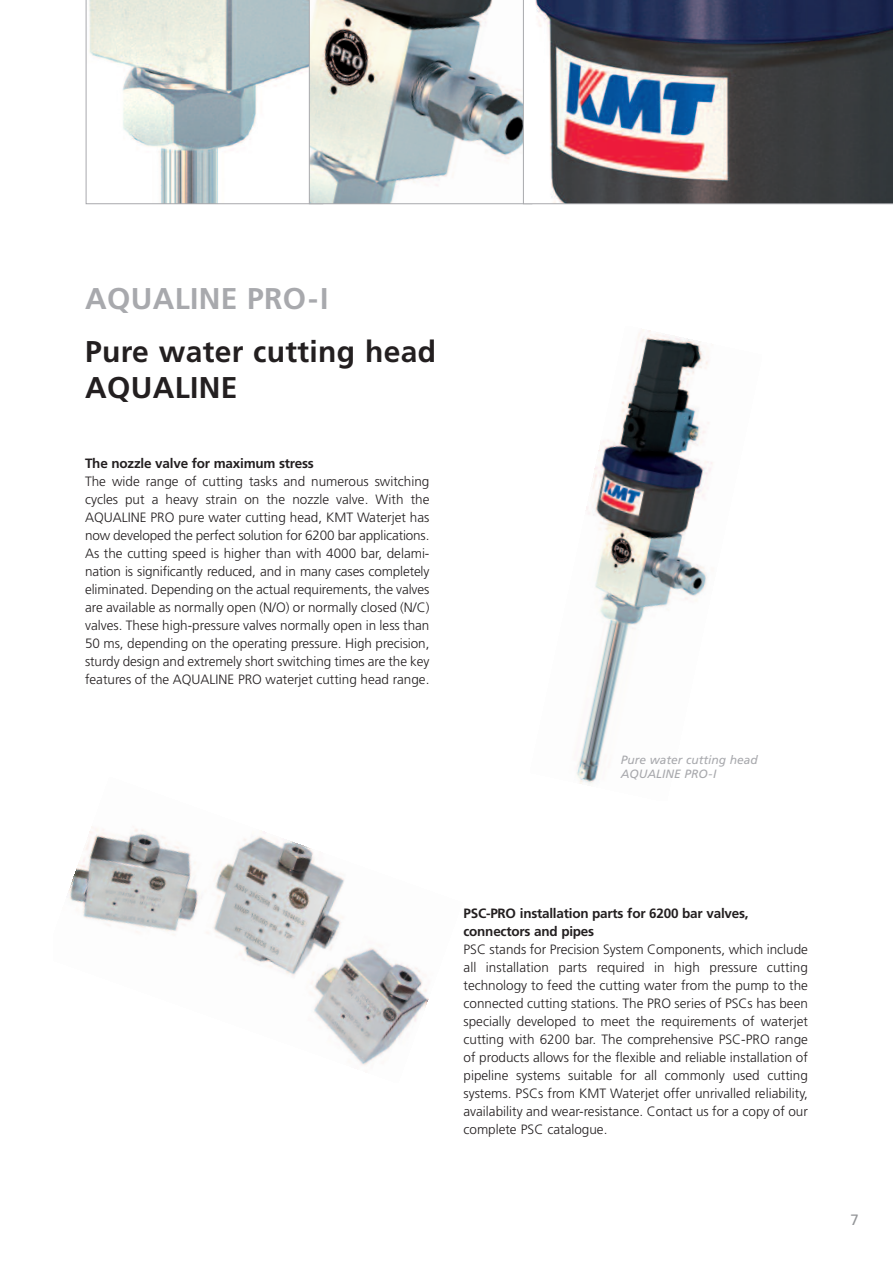
<style>
.page{position:relative;width:893px;height:1263px;background:#fff}
.page>*{position:absolute;margin:0;border:0;box-sizing:border-box;transform-origin:0 0}
.t1{font:700 30px/36px "Frutiger";letter-spacing:.01em;color:#231f20}
.t2{font:700 30px "Frutiger";letter-spacing:.01em;color:#a8a9ad}
.t3{font:15px "Frutiger";color:#939598}
.t4{font:300 13.5px/18px "Frutiger";color:#231f20;text-align:justify}
.t5{font:700 13.5px/18px "Frutiger";letter-spacing:-.015em;color:#231f20}
.t6{font:italic 12px/14.4px "Frutiger";color:#a8a9ad}
</style>
<div class="page">
<img style="left:68px;top:826px;width:361px;height:240px">
<img style="left:576px;top:329px;width:137px;height:455px">
<svg style="left:86px;top:0;width:223px;height:204px"></svg>
<svg style="left:309px;top:0;width:214px;height:204px"></svg>
<svg style="left:523px;top:0;width:370px;height:204px;background:#615d69"></svg>
<h1 class="t2" style="left:85px;top:287px;width:245px">AQUALINE PRO-I</h1>
<h1 class="t1" style="left:85px;top:336px;width:352px">Pure water cutting head<br>AQUALINE</h1>
<p class="t5" style="left:85px;top:455px;width:230px">The nozzle valve for maximum stress</p>
<p class="t4" style="left:85px;top:473px;width:346px">The wide range of cutting tasks and numerous switching cycles put a heavy strain on the nozzle valve. With the AQUALINE PRO pure water cutting head, KMT Waterjet has now developed the perfect solution for 6200 bar applications.<br>As the cutting speed is higher than with 4000 bar, delami&shy;nation is significantly reduced, and in many cases completely eliminated. Depending on the actual requirements, the valves are available as normally open (N/O) or normally closed (N/C) valves. These high-pressure valves normally open in less than 50 ms, depending on the operating pressure. High precision, sturdy design and extremely short switching times are the key features of the AQUALINE PRO waterjet cutting head range.</p>
<p class="t6" style="left:621px;top:753px;width:138px">Pure water cutting head<br>AQUALINE PRO-I</p>
<p class="t5" style="left:463px;top:905px;width:287px">PSC-PRO installation parts for 6200 bar valves, connectors and pipes</p>
<p class="t4" style="left:463px;top:941px;width:346px">PSC stands for Precision System Components, which include all installation parts required in high pressure cutting technology to feed the cutting water from the pump to the connected cutting stations. The PRO series of PSCs has been specially developed to meet the requirements of waterjet cutting with 6200 bar. The comprehensive PSC-PRO range of products allows for the flexible and reliable installation of pipeline systems suitable for all commonly used cutting systems. PSCs from KMT Waterjet offer unrivalled reliability, availability and wear-resistance. Contact us for a copy of our complete PSC catalogue.</p>
<p class="t3" style="left:850px;top:1213px;width:10px">7</p>
</div>
